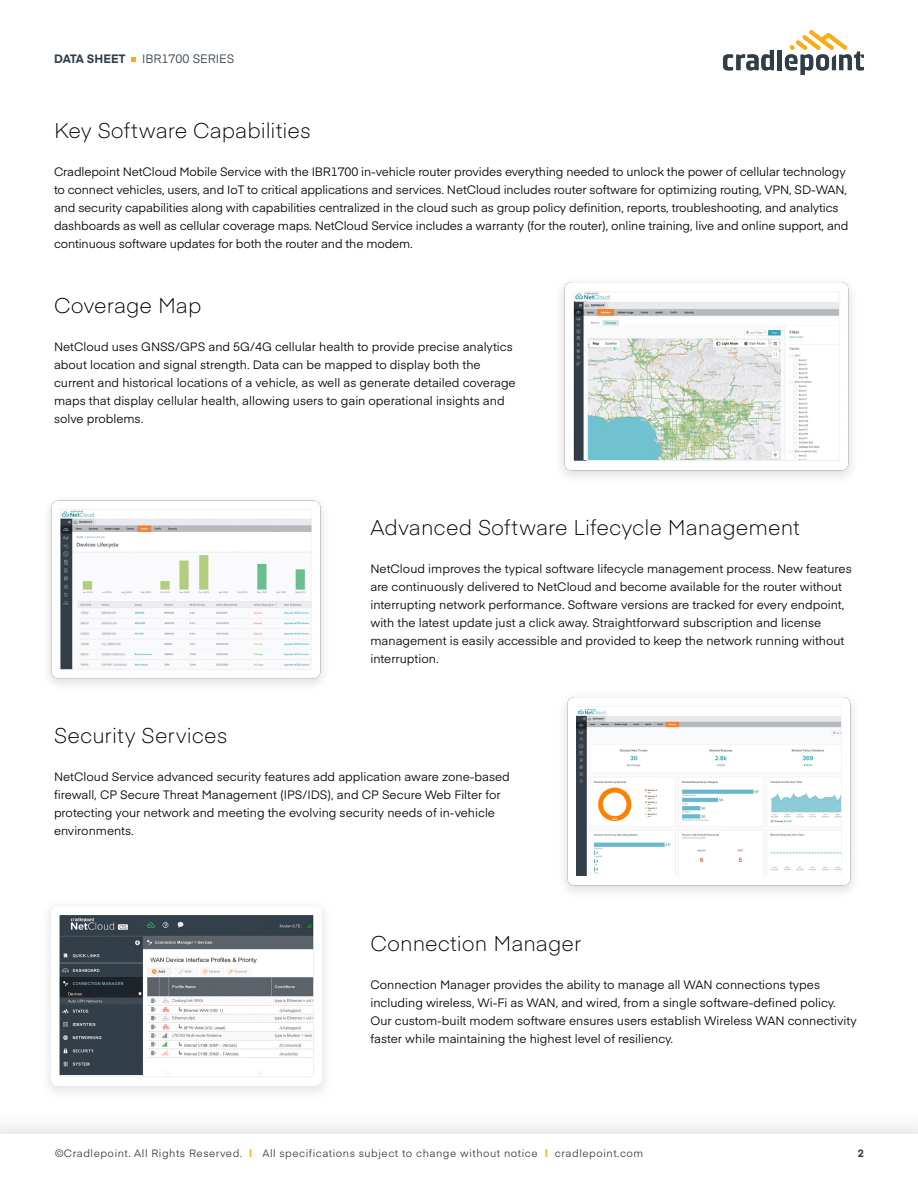
<style>
.page{position:relative;width:918px;height:1188px;background:#fff}
.page>*{position:absolute;margin:0;border:0;box-sizing:border-box;transform-origin:0 0}
.t1{font:300 21px "Eina 01";letter-spacing:.005em;color:#000}
.t2{font:12px/18px "Eina 01";color:#000}
.t3{font:12px "Eina 01";color:#313e48}
.t4{font:700 12px "Eina 01";color:#313e48}
.t5{font:10.5px "Eina 01";letter-spacing:.05em;color:#313e48}
.t6{font:700 10.5px "Eina 01";color:#313e48}
.s1{font-weight:700;color:#fbad18}
</style>
<div class="page">
<div style="left:0;top:1109px;width:918px;height:79px;background:#313e48;opacity:.22"></div>
<div style="left:0;top:1134px;width:918px;height:54px;background:#fff"></div>
<svg style="left:131px;top:57px;width:5px;height:5px"></svg>
<svg style="left:723px;top:50px;width:51px;height:20px"></svg>
<hr style="left:778px;top:50px;width:4px;height:20px;background:#313e48">
<svg style="left:785px;top:30px;width:79px;height:45px"></svg>
<img style="left:561px;top:282px;width:291px;height:195px">
<img style="left:575px;top:301px;width:263px;height:159px">
<img style="left:48px;top:500px;width:276px;height:185px">
<img style="left:564px;top:697px;width:290px;height:195px">
<img style="left:577px;top:707px;width:264px;height:168px">
<img style="left:48px;top:907px;width:277px;height:186px">
<p class="t4" style="left:54px;top:50px;width:73px">DATA SHEET</p>
<p class="t3" style="left:142px;top:50px;width:94px">IBR1700 SERIES</p>
<h1 class="t1" style="left:54px;top:114px;width:258px">Key Software Capabilities</h1>
<p class="t2" style="left:54px;top:162px;width:796px">Cradlepoint NetCloud Mobile Service with the IBR1700 in-vehicle router provides everything needed to unlock the power of cellular technology to connect vehicles, users, and IoT to critical applications and services. NetCloud includes router software for optimizing routing, VPN, SD-WAN, and security capabilities along with capabilities centralized in the cloud such as group policy definition, reports, troubleshooting, and analytics dashboards as well as cellular coverage maps. NetCloud Service includes a warranty (for the router), online training, live and online support, and continuous software updates for both the router and the modem.</p>
<h1 class="t1" style="left:54px;top:290px;width:149px">Coverage Map</h1>
<p class="t2" style="left:54px;top:337px;width:463px">NetCloud uses GNSS/GPS and 5G/4G cellular health to provide precise analytics about location and signal strength. Data can be mapped to display both the current and historical locations of a vehicle, as well as generate detailed coverage maps that display cellular health, allowing users to gain operational insights and solve problems.</p>
<h1 class="t1" style="left:370px;top:512px;width:431px">Advanced Software Lifecycle Management</h1>
<p class="t2" style="left:370px;top:559px;width:483px">NetCloud improves the typical software lifecycle management process. New features are continuously delivered to NetCloud and become available for the router without interrupting network performance. Software versions are tracked for every endpoint, with the latest update just a click away. Straightforward subscription and license management is easily accessible and provided to keep the network running without interruption.</p>
<h1 class="t1" style="left:54px;top:720px;width:175px">Security Services</h1>
<p class="t2" style="left:54px;top:767px;width:457px">NetCloud Service advanced security features add application aware zone-based firewall, CP Secure Threat Management (IPS/IDS), and CP Secure Web Filter for protecting your network and meeting the evolving security needs of in-vehicle environments.</p>
<h1 class="t1" style="left:370px;top:928px;width:212px">Connection Manager</h1>
<p class="t2" style="left:370px;top:975px;width:488px">Connection Manager provides the ability to manage all WAN connections types including wireless, Wi-Fi as WAN, and wired, from a single software-defined policy.<br>Our custom-built modem software ensures users establish Wireless WAN connectivity faster while maintaining the highest level of resiliency.</p>
<p class="t5" style="left:55px;top:1146px;width:590px">©Cradlepoint. All Rights Reserved. <span class="s1">|</span> All specifications subject to change without notice <span class="s1">|</span> cradlepoint.com</p>
<p class="t6" style="left:858px;top:1146px;width:8px">2</p>
</div>
